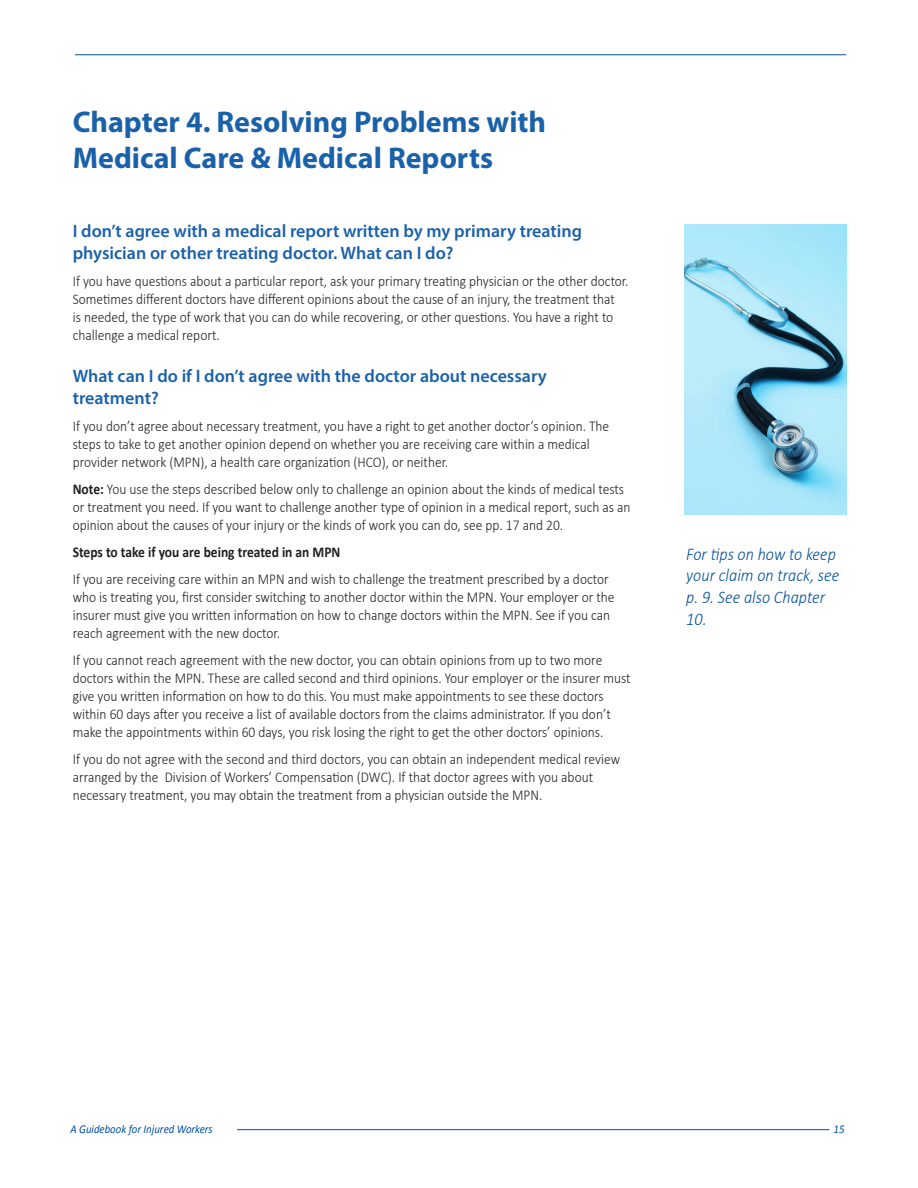
<style>
.page{position:relative;width:918px;height:1188px;background:#fff}
.page>*{position:absolute;margin:0;border:0;box-sizing:border-box;transform-origin:0 0}
.t1{font:700 30px/36px "Myriad Pro";color:#1a61aa}
.t2{font:600 18px/21.6px "Myriad Pro";color:#1a61aa}
.t3{font:italic 300 18px/21.6px "Calibri";color:#0050a0;scale:.9 1}
.t4{font:300 15px/18px "Calibri";color:#231f20;scale:.9 1}
.t5{font:700 15px "Calibri";color:#231f20;scale:.9 1}
.t6{font:italic 12px "Calibri";color:#0050a0;scale:.9 1}
.s1{font-weight:700}
</style>
<div class="page">
<hr style="left:75px;top:54px;width:771px;height:1px;background:#0050a0">
<hr style="left:237px;top:1129px;width:592px;height:1px;background:#0050a0">
<img style="left:684px;top:225px;width:163px;height:289px">
<h1 class="t1" style="left:73px;top:103px;width:475px">Chapter 4. Resolving Problems with<br>Medical Care &amp; Medical Reports</h1>
<h2 class="t2" style="left:73px;top:220px;width:511px">I don’t agree with a medical report written by my primary treating physician or other treating doctor. What can I do?</h2>
<p class="t4" style="left:73px;top:272px;width:619px">If you have questions about a particular report, ask your primary treating physician or the other doctor.<br>Sometimes different doctors have different opinions about the cause of an injury, the treatment that<br>is needed, the type of work that you can do while recovering, or other questions. You have a right to challenge a medical report.</p>
<h2 class="t2" style="left:73px;top:365px;width:476px">What can I do if I don’t agree with the doctor about necessary treatment?</h2>
<p class="t4" style="left:73px;top:417px;width:598px">If you don’t agree about necessary treatment, you have a right to get another doctor’s opinion. The steps to take to get another opinion depend on whether you are receiving care within a medical provider network (MPN), a health care organization (HCO), or neither.</p>
<p class="t4" style="left:73px;top:480px;width:621px"><span class="s1">Note:</span> You use the steps described below only to challenge an opinion about the kinds of medical tests or treatment you need. If you want to challenge another type of opinion in a medical report, such as an opinion about the causes of your injury or the kinds of work you can do, see pp. 17 and 20.</p>
<h3 class="t5" style="left:73px;top:542px;width:299px">Steps to take if you are being treated in an MPN</h3>
<p class="t4" style="left:73px;top:570px;width:604px">If you are receiving care within an MPN and wish to challenge the treatment prescribed by a doctor who is treating you, first consider switching to another doctor within the MPN. Your employer or the insurer must give you written information on how to change doctors within the MPN. See if you can reach agreement with the new doctor.</p>
<p class="t4" style="left:73px;top:651px;width:621px">If you cannot reach agreement with the new doctor, you can obtain opinions from up to two more doctors within the MPN. These are called second and third opinions. Your employer or the insurer must give you written information on how to do this. You must make appointments to see these doctors within 60 days after you receive a list of available doctors from the claims administrator. If you don’t make the appointments within 60 days, you risk losing the right to get the other doctors’ opinions.</p>
<p class="t4" style="left:73px;top:750px;width:610px">If you do not agree with the second and third doctors, you can obtain an independent medical review arranged by the Division of Workers’ Compensation (DWC). If that doctor agrees with you about necessary treatment, you may obtain the treatment from a physician outside the MPN.</p>
<p class="t3" style="left:686px;top:543px;width:172px">For tips on how to keep your claim on track, see p. 9. See also Chapter<br>10.</p>
<p class="t6" style="left:70px;top:1120px;width:160px">A Guidebook for Injured Workers</p>
<p class="t6" style="left:834px;top:1120px;width:14px">15</p>
</div>
